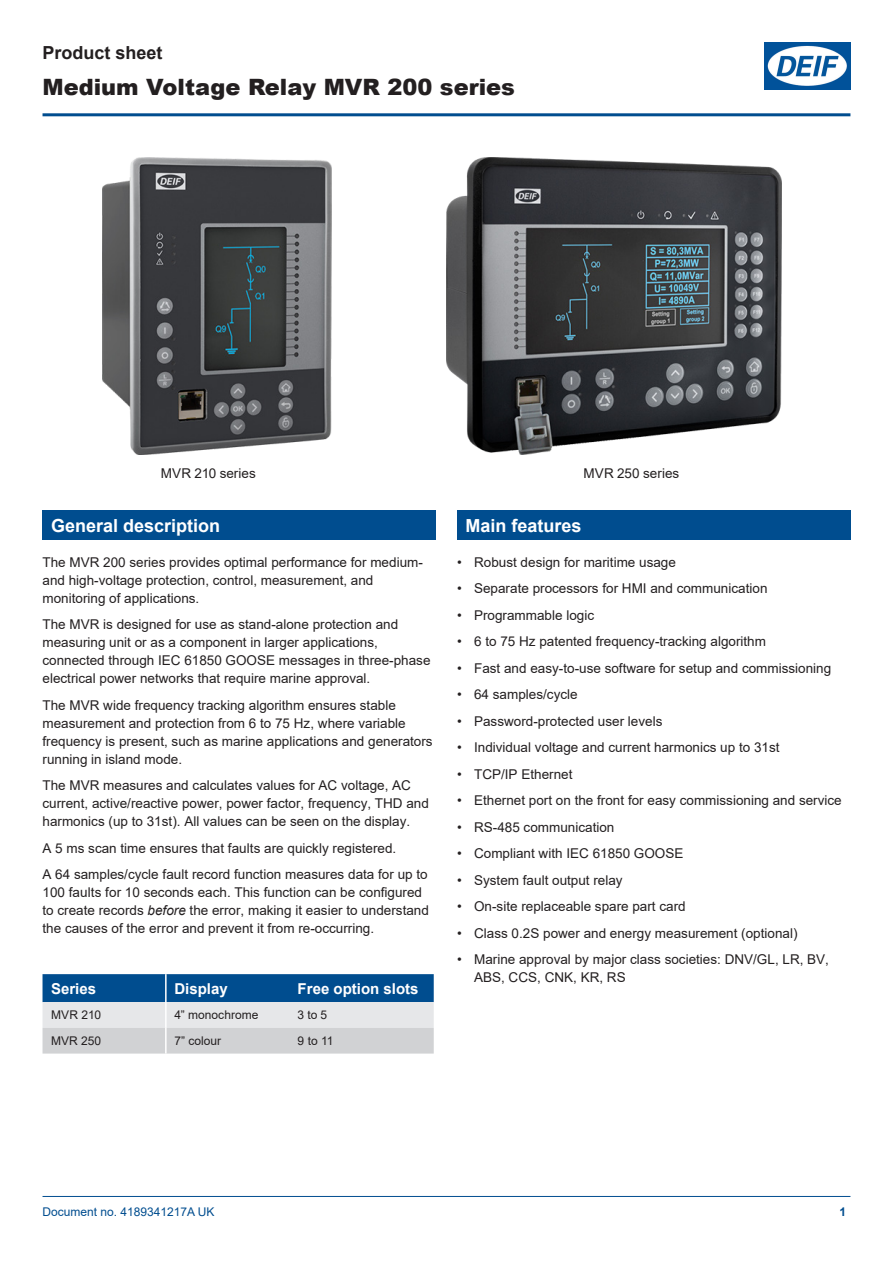
<style>
.page{position:relative;width:893px;height:1263px;background:#fff}
.page>*{position:absolute;margin:0;border:0;box-sizing:border-box;transform-origin:0 0}
.t1{font:900 22.5px "Arial";color:#231f20}
.t2{font:700 18px "Arial";color:#fff}
.t3{font:700 18px "Arial";color:#231f20}
.t4{font:700 15px "Arial";color:#fff}
.BRØDTEKST{font:13.5px/18px "Arial";color:#231f20}
.t5{font:12px "Arial";color:#231f20}
.t6{font:12px "Arial";color:#004d8f}
.t7{font:700 12px "Arial";color:#004d8f}
.s1{font-style:italic}
</style>
<div class="page">
<hr style="left:43px;top:113px;width:807px;height:3px;background:#004d8f">
<hr style="left:43px;top:1196px;width:807px;height:1px;background:#004d8f">
<img style="left:765px;top:43px;width:85px;height:47px">
<div style="left:43px;top:510px;width:393px;height:30px;background:#004d8f"></div>
<svg style="left:43px;top:974px;width:391px;height:79px;background:#8eaac2"></svg>
<hr style="left:165px;top:1002px;width:2px;height:26px;background:#fff">
<hr style="left:165px;top:1028px;width:2px;height:25px;background:#fff">
<hr style="left:165px;top:974px;width:2px;height:28px;background:#fff">
<div style="left:457px;top:510px;width:393px;height:30px;background:#004d8f"></div>
<img style="left:102px;top:157px;width:229px;height:298px">
<img style="left:446px;top:157px;width:335px;height:298px">
<p class="t3" style="left:43px;top:40px;width:122px">Product sheet</p>
<p class="t1" style="left:43px;top:70px;width:474px">Medium Voltage Relay MVR 200 series</p>
<p class="BRØDTEKST" style="left:161px;top:464px;width:96px">MVR 210 series</p>
<p class="BRØDTEKST" style="left:583px;top:464px;width:97px">MVR 250 series</p>
<p class="t2" style="left:51px;top:513px;width:171px">General description</p>
<p class="BRØDTEKST" style="left:43px;top:553px;width:382px">The MVR 200 series provides optimal performance for medium&shy;and high-voltage protection, control, measurement, and monitoring of applications.</p>
<p class="BRØDTEKST" style="left:43px;top:615px;width:389px">The MVR is designed for use as stand-alone protection and measuring unit or as a component in larger applications, connected through IEC 61850 GOOSE messages in three-phase electrical power networks that require marine approval.</p>
<p class="BRØDTEKST" style="left:43px;top:696px;width:392px">The MVR wide frequency tracking algorithm ensures stable measurement and protection from 6 to 75 Hz, where variable frequency is present, such as marine applications and generators running in island mode.</p>
<p class="BRØDTEKST" style="left:43px;top:776px;width:388px">The MVR measures and calculates values for AC voltage, AC current, active/reactive power, power factor, frequency, THD and harmonics (up to 31st). All values can be seen on the display.</p>
<p class="BRØDTEKST" style="left:43px;top:839px;width:355px">A 5 ms scan time ensures that faults are quickly registered.</p>
<p class="BRØDTEKST" style="left:43px;top:865px;width:388px">A 64 samples/cycle fault record function measures data for up to 100 faults for 10 seconds each. This function can be configured to create records <span class="s1">before</span> the error, making it easier to understand the causes of the error and prevent it from re-occurring.</p>
<p class="t4" style="left:51px;top:978px;width:47px">Series</p>
<p class="t4" style="left:174px;top:978px;width:55px">Display</p>
<p class="t4" style="left:298px;top:978px;width:122px">Free option slots</p>
<p class="t5" style="left:51px;top:1007px;width:52px">MVR 210</p>
<p class="t5" style="left:174px;top:1007px;width:86px">4” monochrome</p>
<p class="t5" style="left:298px;top:1007px;width:31px">3 to 5</p>
<p class="t5" style="left:51px;top:1032px;width:52px">MVR 250</p>
<p class="t5" style="left:174px;top:1032px;width:48px">7” colour</p>
<p class="t5" style="left:298px;top:1032px;width:37px">9 to 11</p>
<p class="t2" style="left:466px;top:513px;width:118px">Main features</p>
<p class="BRØDTEKST" style="left:457px;top:553px;width:220px">• Robust design for maritime usage</p>
<p class="BRØDTEKST" style="left:457px;top:579px;width:312px">• Separate processors for HMI and communication</p>
<p class="BRØDTEKST" style="left:457px;top:606px;width:139px">• Programmable logic</p>
<p class="BRØDTEKST" style="left:457px;top:632px;width:310px">• 6 to 75 Hz patented frequency-tracking algorithm</p>
<p class="BRØDTEKST" style="left:457px;top:659px;width:376px">• Fast and easy-to-use software for setup and commissioning</p>
<p class="BRØDTEKST" style="left:457px;top:685px;width:122px">• 64 samples/cycle</p>
<p class="BRØDTEKST" style="left:457px;top:712px;width:207px">• Password-protected user levels</p>
<p class="BRØDTEKST" style="left:457px;top:738px;width:324px">• Individual voltage and current harmonics up to 31st</p>
<p class="BRØDTEKST" style="left:457px;top:765px;width:117px">• TCP/IP Ethernet</p>
<p class="BRØDTEKST" style="left:457px;top:791px;width:386px">• Ethernet port on the front for easy commissioning and service</p>
<p class="BRØDTEKST" style="left:457px;top:818px;width:159px">• RS-485 communication</p>
<p class="BRØDTEKST" style="left:457px;top:844px;width:228px">• Compliant with IEC 61850 GOOSE</p>
<p class="BRØDTEKST" style="left:457px;top:871px;width:167px">• System fault output relay</p>
<p class="BRØDTEKST" style="left:457px;top:897px;width:230px">• On-site replaceable spare part card</p>
<p class="BRØDTEKST" style="left:457px;top:924px;width:342px">• Class 0.2S power and energy measurement (optional)</p>
<p class="BRØDTEKST" style="left:474px;top:950px;width:356px;text-indent:-17px">• Marine approval by major class societies: DNV/GL, LR, BV,<br>ABS, CCS, CNK, KR, RS</p>
<p class="t6" style="left:43px;top:1204px;width:174px">Document no. 4189341217A UK</p>
<p class="t7" style="left:839px;top:1204px;width:8px">1</p>
</div>
